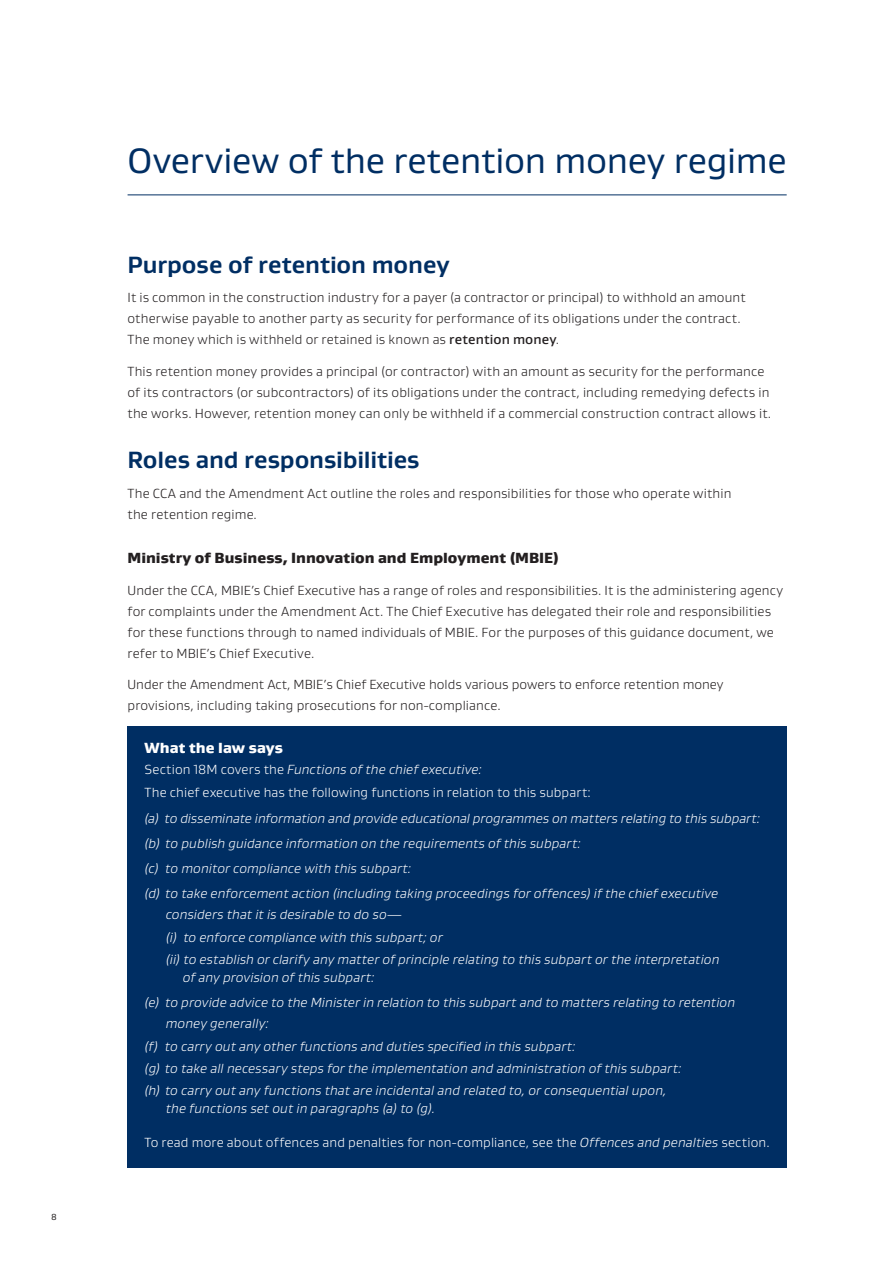
<style>
.page{position:relative;width:893px;height:1263px;background:#fff}
.page>*{position:absolute;margin:0;border:0;box-sizing:border-box;transform-origin:0 0}
._1_Section_Header{font:36px "Gustan";letter-spacing:-.005em;color:#002e63}
._5_Body{font:700 24px "Gustan";letter-spacing:-.005em;color:#002e63}
._5_Body-2{font:900 15px "Gustan";color:#231f20}
._3_Subheader{font:900 15px "Gustan";letter-spacing:.005em;color:#fff}
._5_Body-3{font:300 13.5px/21px "Gustan";letter-spacing:.01em;color:#231f20}
.indent{font:italic 300 13.5px/21px "Gustan";letter-spacing:.005em;color:#fff}
.indent_1{font:italic 300 13.5px/18px "Gustan";letter-spacing:.005em;color:#fff}
._5_Body-4{font:300 13.5px "Gustan";letter-spacing:.01em;color:#fff}
._5_Body-5{font:italic 300 13.5px "Gustan";letter-spacing:.01em;color:#fff}
.t1{font:9px "Gustan";color:#231f20}
.s1{font-weight:500}
.s2{font-style:normal}
.s3{font-style:italic}
</style>
<div class="page">
<hr style="left:128px;top:194px;width:659px;height:1px;background:#002e63">
<div style="left:128px;top:726px;width:659px;height:442px;background:#002e63"></div>
<p class="t1" style="left:51px;top:1210px;width:7px">8</p>
<h1 class="_1_Section_Header" style="left:128px;top:138px;width:661px">Overview of the retention money regime</h1>
<p class="_5_Body" style="left:128px;top:248px;width:324px">Purpose of retention money</p>
<p class="_5_Body-3" style="left:128px;top:287px;width:620px">It is common in the construction industry for a payer (a contractor or principal) to withhold an amount otherwise payable to another party as security for performance of its obligations under the contract.<br>The money which is withheld or retained is known as <span class="s1">retention money</span>.</p>
<p class="_5_Body-3" style="left:128px;top:360px;width:645px">This retention money provides a principal (or contractor) with an amount as security for the performance of its contractors (or subcontractors) of its obligations under the contract, including remedying defects in the works. However, retention money can only be withheld if a commercial construction contract allows it.</p>
<p class="_5_Body" style="left:128px;top:444px;width:294px">Roles and responsibilities</p>
<p class="_5_Body-3" style="left:128px;top:482px;width:605px">The CCA and the Amendment Act outline the roles and responsibilities for those who operate within the retention regime.</p>
<p class="_5_Body-2" style="left:128px;top:548px;width:433px">Ministry of Business, Innovation and Employment (MBIE)</p>
<p class="_5_Body-3" style="left:128px;top:579px;width:657px">Under the CCA, MBIE’s Chief Executive has a range of roles and responsibilities. It is the administering agency for complaints under the Amendment Act. The Chief Executive has delegated their role and responsibilities for these functions through to named individuals of MBIE. For the purposes of this guidance document, we refer to MBIE’s Chief Executive.</p>
<p class="_5_Body-3" style="left:128px;top:674px;width:598px">Under the Amendment Act, MBIE’s Chief Executive holds various powers to enforce retention money provisions, including taking prosecutions for non-compliance.</p>
<h3 class="_3_Subheader" style="left:145px;top:738px;width:140px">What the law says</h3>
<p class="_5_Body-5" style="left:145px;top:761px;width:339px"><span class="s2">Section 18M covers the</span> Functions of the chief executive:</p>
<p class="_5_Body-4" style="left:145px;top:784px;width:448px">The chief executive has the following functions in relation to this subpart:</p>
<p class="indent" style="left:145px;top:807px;width:617px">(a) to disseminate information and provide educational programmes on matters relating to this subpart:</p>
<p class="indent" style="left:145px;top:832px;width:438px">(b) to publish guidance information on the requirements of this subpart:</p>
<p class="indent" style="left:145px;top:858px;width:268px">(c) to monitor compliance with this subpart:</p>
<p class="indent" style="left:166px;top:883px;width:554px;text-indent:-21px">(d) to take enforcement action (including taking proceedings for offences) if the chief executive considers that it is desirable to do so—</p>
<p class="indent_1" style="left:166px;top:928px;width:278px">(i) to enforce compliance with this subpart; or</p>
<p class="indent_1" style="left:183px;top:950px;width:538px;text-indent:-17px">(ii) to establish or clarify any matter of principle relating to this subpart or the interpretation of any provision of this subpart:</p>
<p class="indent" style="left:166px;top:992px;width:571px;text-indent:-21px">(e) to provide advice to the Minister in relation to this subpart and to matters relating to retention money generally:</p>
<p class="indent_1" style="left:145px;top:1036px;width:432px">(f) to carry out any other functions and duties specified in this subpart:</p>
<p class="indent_1" style="left:145px;top:1059px;width:538px">(g) to take all necessary steps for the implementation and administration of this subpart:</p>
<p class="indent_1" style="left:166px;top:1081px;width:502px;text-indent:-21px">(h) to carry out any functions that are incidental and related to, or consequential upon, the functions set out in paragraphs (a) to (g).</p>
<p class="_5_Body-4" style="left:145px;top:1133px;width:627px">To read more about offences and penalties for non-compliance, see the <span class="s3">Offences and penalties</span> section.</p>
</div>
